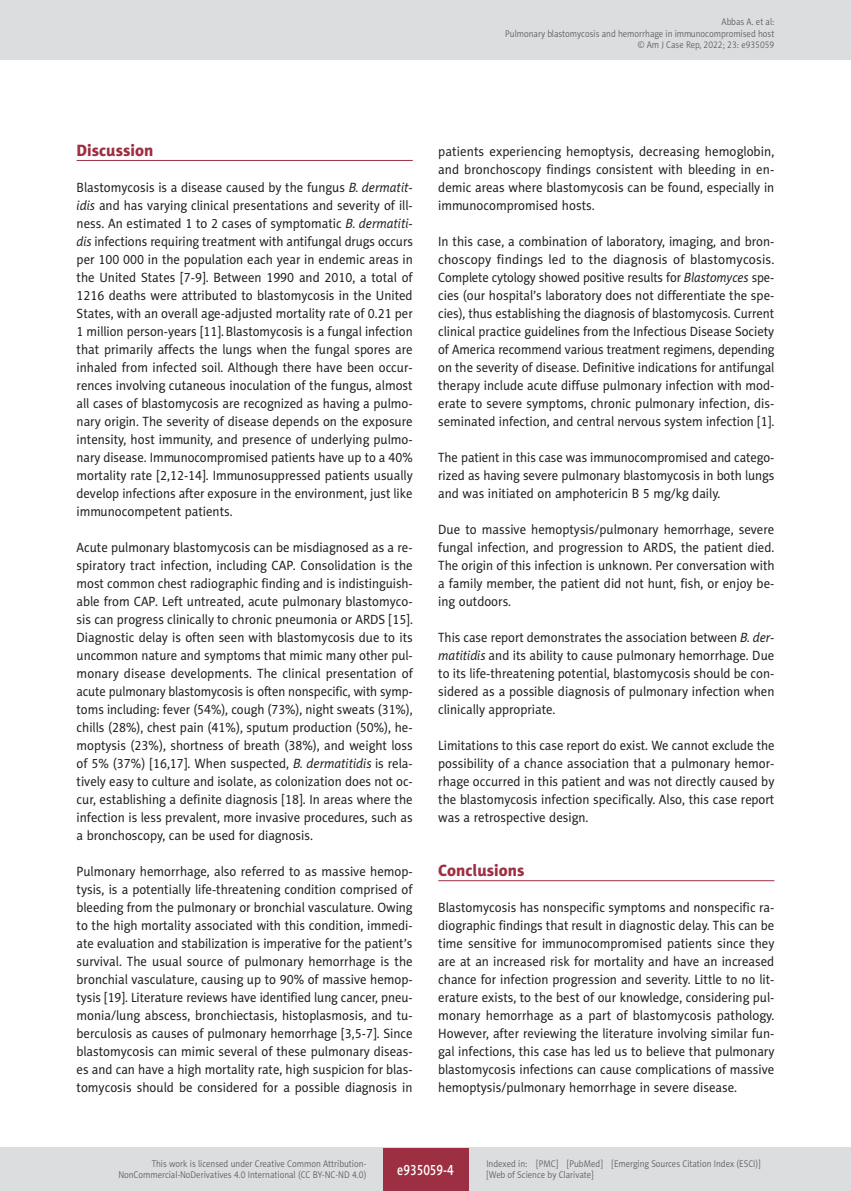
<style>
.page{position:relative;width:851px;height:1191px;background:#fff}
.page>*{position:absolute;margin:0;border:0;box-sizing:border-box;transform-origin:0 0}
.AJCR_Headline_1{font:16.5px "Naomi Sans EFN Heavy";color:#9d2f42}
.t1{font:15px "Naomi Sans EFN Medium";color:#fff;scale:.8 1}
.AJCR_Body{font:13.5px/18px "Naomi Sans EFN";color:#231f20;text-align:justify;scale:.95 1}
.AJCR_Body-2{font:13.5px/18px "Naomi Sans EFN";color:#231f20;text-align:justify;scale:.94 1}
.AJCR_Body-3{font:13.5px/18px "Naomi Sans EFN";color:#231f20;text-align:justify;scale:.96 1}
.t2{font:9.75px/11.2px "Naomi Sans EFN Light";color:#57585a;text-align:right;scale:.9 1}
.s1{font-style:italic}
</style>
<div class="page">
<hr style="left:77px;top:160px;width:335px;height:1px;background:#9d2f42">
<hr style="left:438px;top:880px;width:336px;height:1px;background:#9d2f42">
<div style="left:0;top:0;width:850px;height:60px;background:#dcdddf"></div>
<hr style="left:850px;top:0;width:1px;height:60px;background:#dcdddf">
<div style="left:0;top:1148px;width:850px;height:43px;background:#dcdddf"></div>
<div style="left:383px;top:1147px;width:85px;height:43px;background:#9d2f42"></div>
<p class="t2" style="left:505px;top:16px;width:300px">Abbas A. et al:<br>Pulmonary blastomycosis and hemorrhage in immunocompromised host © Am J Case Rep, 2022; 23: e935059</p>
<p class="AJCR_Headline_1" style="left:77px;top:140px;width:78px">Discussion</p>
<p class="AJCR_Body" style="left:77px;top:178px;width:355px">Blastomycosis is a disease caused by the fungus <span class="s1">B. dermatit&shy;idis</span> and has varying clinical presentations and severity of ill&shy;ness. An estimated 1 to 2 cases of symptomatic <span class="s1">B. dermatiti&shy;dis</span> infections requiring treatment with antifungal drugs occurs per 100 000 in the population each year in endemic areas in the United States [7-9]. Between 1990 and 2010, a total of 1216 deaths were attributed to blastomycosis in the United States, with an overall age-adjusted mortality rate of 0.21 per 1 million person-years [11]. Blastomycosis is a fungal infection that primarily affects the lungs when the fungal spores are inhaled from infected soil. Although there have been occur&shy;rences involving cutaneous inoculation of the fungus, almost all cases of blastomycosis are recognized as having a pulmo&shy;nary origin. The severity of disease depends on the exposure intensity, host immunity, and presence of underlying pulmo&shy;nary disease. Immunocompromised patients have up to a 40% mortality rate [2,12-14]. Immunosuppressed patients usually develop infections after exposure in the environment, just like immunocompetent patients.</p>
<p class="AJCR_Body" style="left:77px;top:538px;width:355px">Acute pulmonary blastomycosis can be misdiagnosed as a re&shy;spiratory tract infection, including CAP. Consolidation is the most common chest radiographic finding and is indistinguish&shy;able from CAP. Left untreated, acute pulmonary blastomyco&shy;sis can progress clinically to chronic pneumonia or ARDS [15].<br>Diagnostic delay is often seen with blastomycosis due to its uncommon nature and symptoms that mimic many other pul&shy;monary disease developments. The clinical presentation of acute pulmonary blastomycosis is often nonspecific, with symp&shy;toms including: fever (54%), cough (73%), night sweats (31%), chills (28%), chest pain (41%), sputum production (50%), he&shy;moptysis (23%), shortness of breath (38%), and weight loss of 5% (37%) [16,17]. When suspected, <span class="s1">B. dermatitidis</span> is rela&shy;tively easy to culture and isolate, as colonization does not oc&shy;cur, establishing a definite diagnosis [18]. In areas where the infection is less prevalent, more invasive procedures, such as a bronchoscopy, can be used for diagnosis.</p>
<p class="AJCR_Body" style="left:77px;top:862px;width:355px">Pulmonary hemorrhage, also referred to as massive hemop&shy;tysis, is a potentially life-threatening condition comprised of bleeding from the pulmonary or bronchial vasculature. Owing to the high mortality associated with this condition, immedi&shy;ate evaluation and stabilization is imperative for the patient’s survival. The usual source of pulmonary hemorrhage is the bronchial vasculature, causing up to 90% of massive hemop&shy;tysis [19]. Literature reviews have identified lung cancer, pneu&shy;monia/lung abscess, bronchiectasis, histoplasmosis, and tu&shy;berculosis as causes of pulmonary hemorrhage [3,5-7]. Since blastomycosis can mimic several of these pulmonary diseas&shy;es and can have a high mortality rate, high suspicion for blas&shy;tomycosis should be considered for a possible diagnosis in</p>
<p class="AJCR_Body-3" style="left:438px;top:142px;width:351px">patients experiencing hemoptysis, decreasing hemoglobin, and bronchoscopy findings consistent with bleeding in en&shy;demic areas where blastomycosis can be found, especially in immunocompromised hosts.</p>
<p class="AJCR_Body" style="left:438px;top:232px;width:355px">In this case, a combination of laboratory, imaging, and bron&shy;choscopy findings led to the diagnosis of blastomycosis.<br>Complete cytology showed positive results for <span class="s1">Blastomyces</span> spe&shy;cies (our hospital’s laboratory does not differentiate the spe&shy;cies), thus establishing the diagnosis of blastomycosis. Current clinical practice guidelines from the Infectious Disease Society of America recommend various treatment regimens, depending on the severity of disease. Definitive indications for antifungal therapy include acute diffuse pulmonary infection with mod&shy;erate to severe symptoms, chronic pulmonary infection, dis&shy;seminated infection, and central nervous system infection [1].</p>
<p class="AJCR_Body-2" style="left:438px;top:448px;width:359px">The patient in this case was immunocompromised and catego&shy;rized as having severe pulmonary blastomycosis in both lungs and was initiated on amphotericin B 5 mg/kg daily.</p>
<p class="AJCR_Body" style="left:438px;top:520px;width:355px">Due to massive hemoptysis/pulmonary hemorrhage, severe fungal infection, and progression to ARDS, the patient died.<br>The origin of this infection is unknown. Per conversation with a family member, the patient did not hunt, fish, or enjoy be&shy;ing outdoors.</p>
<p class="AJCR_Body-2" style="left:438px;top:628px;width:359px">This case report demonstrates the association between <span class="s1">B. der&shy;matitidis</span> and its ability to cause pulmonary hemorrhage. Due to its life-threatening potential, blastomycosis should be con&shy;sidered as a possible diagnosis of pulmonary infection when clinically appropriate.</p>
<p class="AJCR_Body-2" style="left:438px;top:736px;width:359px">Limitations to this case report do exist. We cannot exclude the possibility of a chance association that a pulmonary hemor&shy;rhage occurred in this patient and was not directly caused by the blastomycosis infection specifically. Also, this case report was a retrospective design.</p>
<p class="AJCR_Headline_1" style="left:438px;top:860px;width:88px">Conclusions</p>
<p class="AJCR_Body" style="left:438px;top:898px;width:355px">Blastomycosis has nonspecific symptoms and nonspecific ra&shy;diographic findings that result in diagnostic delay. This can be time sensitive for immunocompromised patients since they are at an increased risk for mortality and have an increased chance for infection progression and severity. Little to no lit&shy;erature exists, to the best of our knowledge, considering pul&shy;monary hemorrhage as a part of blastomycosis pathology.<br>However, after reviewing the literature involving similar fun&shy;gal infections, this case has led us to believe that pulmonary blastomycosis infections can cause complications of massive hemoptysis/pulmonary hemorrhage in severe disease.</p>
<p class="t2" style="left:118px;top:1158px;width:277px">This work is licensed under Creative Common Attribution-<br>NonCommercial-NoDerivatives 4.0 International (CC BY-NC-ND 4.0)</p>
<p class="t1" style="left:397px;top:1160px;width:72px">e935059-4</p>
<p class="t2" style="left:486px;top:1158px;width:306px;text-align:left">Indexed in: [PMC] [PubMed] [Emerging Sources Citation Index (ESCI)] [Web of Science by Clarivate]</p>
</div>
